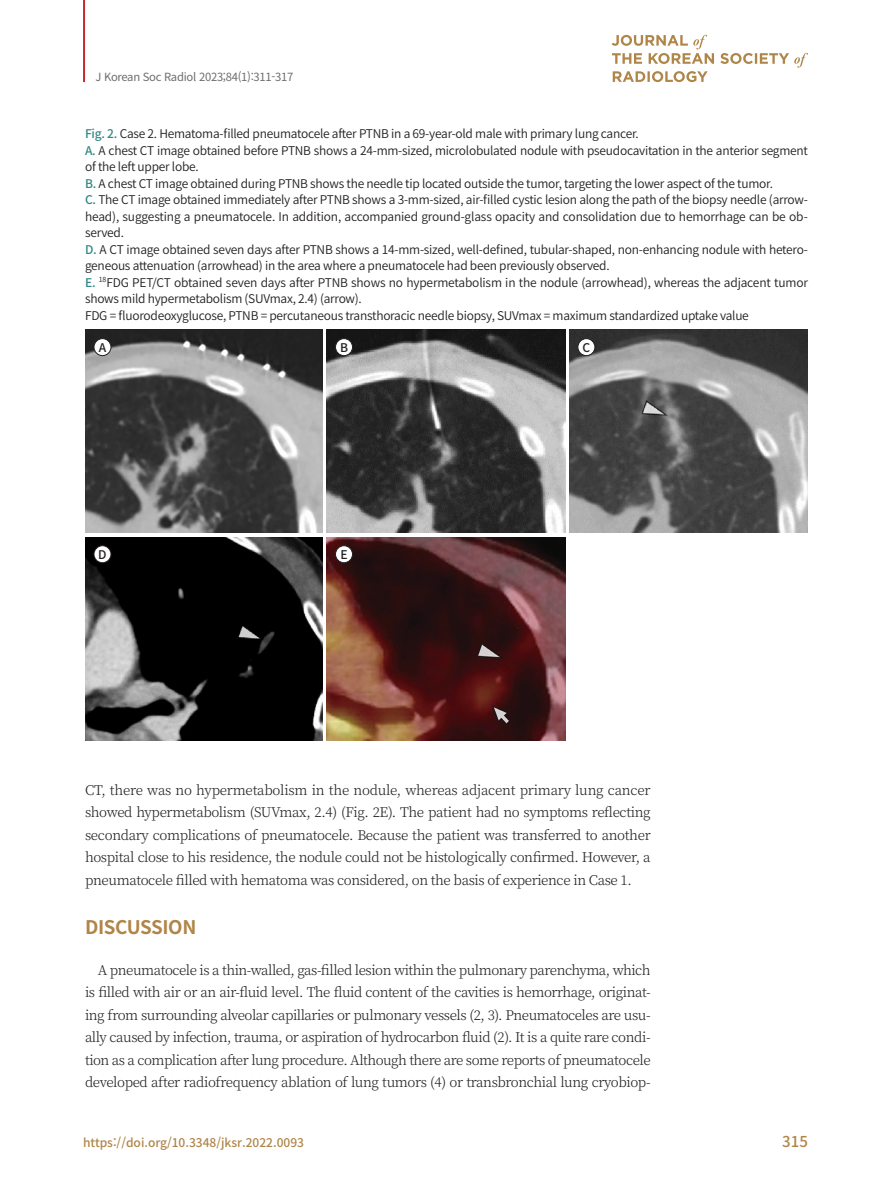
<style>
.page{position:relative;width:893px;height:1191px;background:#fff}
.page>*{position:absolute;margin:0;border:0;box-sizing:border-box;transform-origin:0 0}
.큰제목{font:700 18.75px "Noto Sans CJ Kkr";letter-spacing:-.02em;color:#b08548}
.t1{font:500 15px "Noto Sans CJ Kkr";color:#b08548}
.영문본문{font:300 13.5px/22.5px "Noto Serif CJ Kkr";letter-spacing:-.03em;color:#231f20;text-align:justify}
.그림제목1{font:600 12px/16.5px "Noto Sans CJ Kkr";letter-spacing:-.02em;color:#231f20}
.그림제목{font:600 12px "Noto Sans CJ Kkr";letter-spacing:-.02em;color:#231f20}
.t2{font:500 12px "Noto Sans CJ Kkr";color:#b08548}
.캡션{font:500 12px "Noto Sans CJ Kkr";color:#231f20}
.t3{font:11.25px "Noto Sans CJ Kkr";letter-spacing:-.025em;color:#6c6d70}
.s1{font-weight:500;color:#328886}
</style>
<div class="page">
<hr style="left:83px;top:0;width:2px;height:82px;background:#c8242b">
<svg style="left:612px;top:35px;width:196px;height:47px"></svg>
<img style="left:85px;top:330px;width:237px;height:203px">
<img style="left:327px;top:330px;width:238px;height:203px">
<img style="left:569px;top:330px;width:239px;height:203px">
<img style="left:85px;top:537px;width:237px;height:203px">
<img style="left:327px;top:537px;width:238px;height:203px">
<div style="left:94px;top:338px;width:17px;height:18px;background:#fff;border-radius:50%"></div>
<div style="left:94px;top:338px;width:17px;height:18px;border:1px solid #231f20;border-radius:50%"></div>
<div style="left:94px;top:546px;width:17px;height:17px;background:#fff;border-radius:50%"></div>
<div style="left:94px;top:545px;width:17px;height:18px;border:1px solid #231f20;border-radius:50%"></div>
<div style="left:335px;top:546px;width:17px;height:17px;background:#fff;border-radius:50%"></div>
<div style="left:335px;top:545px;width:18px;height:18px;border:1px solid #231f20;border-radius:50%"></div>
<div style="left:335px;top:338px;width:17px;height:18px;background:#fff;border-radius:50%"></div>
<div style="left:335px;top:338px;width:18px;height:18px;border:1px solid #231f20;border-radius:50%"></div>
<div style="left:578px;top:338px;width:17px;height:18px;background:#fff;border-radius:50%"></div>
<div style="left:578px;top:338px;width:17px;height:18px;border:1px solid #231f20;border-radius:50%"></div>
<p class="t3" style="left:96px;top:70px;width:199px">J Korean Soc Radiol 2023;84(1):311-317</p>
<p class="그림제목" style="left:85px;top:127px;width:555px"><span class="s1">Fig. 2.</span> Case 2. Hematoma-filled pneumatocele after PTNB in a 69-year-old male with primary lung cancer.</p>
<p class="그림제목1" style="left:85px;top:142px;width:724px"><span class="s1">A.</span> A chest CT image obtained before PTNB shows a 24-mm-sized, microlobulated nodule with pseudocavitation in the anterior segment of the left upper lobe.</p>
<p class="그림제목1" style="left:85px;top:175px;width:689px"><span class="s1">B.</span> A chest CT image obtained during PTNB shows the needle tip located outside the tumor, targeting the lower aspect of the tumor.</p>
<p class="그림제목1" style="left:85px;top:192px;width:724px;text-align:justify"><span class="s1">C.</span> The CT image obtained immediately after PTNB shows a 3-mm-sized, air-filled cystic lesion along the path of the biopsy needle (arrow&shy;head), suggesting a pneumatocele. In addition, accompanied ground-glass opacity and consolidation due to hemorrhage can be ob&shy;served.</p>
<p class="그림제목1" style="left:85px;top:241px;width:724px"><span class="s1">D.</span> A CT image obtained seven days after PTNB shows a 14-mm-sized, well-defined, tubular-shaped, non-enhancing nodule with hetero&shy;geneous attenuation (arrowhead) in the area where a pneumatocele had been previously observed.</p>
<p class="그림제목1" style="left:85px;top:274px;width:724px"><span class="s1">E.</span> <sup>18</sup>FDG PET/CT obtained seven days after PTNB shows no hypermetabolism in the nodule (arrowhead), whereas the adjacent tumor shows mild hypermetabolism (SUVmax, 2.4) (arrow).</p>
<p class="그림제목1" style="left:85px;top:307px;width:665px">FDG = fluorodeoxyglucose, PTNB = percutaneous transthoracic needle biopsy, SUVmax = maximum standardized uptake value</p>
<p class="캡션" style="left:99px;top:340px;width:9px">A</p>
<p class="캡션" style="left:340px;top:340px;width:10px">B</p>
<p class="캡션" style="left:582px;top:340px;width:9px">C</p>
<p class="캡션" style="left:98px;top:547px;width:10px">D</p>
<p class="캡션" style="left:340px;top:547px;width:9px">E</p>
<p class="영문본문" style="left:85px;top:778px;width:567px">CT, there was no hypermetabolism in the nodule, whereas adjacent primary lung cancer showed hypermetabolism (SUVmax, 2.4) (Fig. 2E). The patient had no symptoms reflecting secondary complications of pneumatocele. Because the patient was transferred to another hospital close to his residence, the nodule could not be histologically confirmed. However, a pneumatocele filled with hematoma was considered, on the basis of experience in Case 1.</p>
<p class="큰제목" style="left:85px;top:916px;width:113px">DISCUSSION</p>
<p class="영문본문" style="left:85px;top:958px;width:567px;text-indent:13px">A pneumatocele is a thin-walled, gas-filled lesion within the pulmonary parenchyma, which is filled with air or an air-fluid level. The fluid content of the cavities is hemorrhage, originat&shy;ing from surrounding alveolar capillaries or pulmonary vessels (2, 3). Pneumatoceles are usu&shy;ally caused by infection, trauma, or aspiration of hydrocarbon fluid (2). It is a quite rare condi&shy;tion as a complication after lung procedure. Although there are some reports of pneumatocele developed after radiofrequency ablation of lung tumors (4) or transbronchial lung cryobiop-</p>
<p class="t2" style="left:83px;top:1135px;width:222px">https://doi.org/10.3348/jksr.2022.0093</p>
<p class="t1" style="left:782px;top:1132px;width:27px">315</p>
</div>
